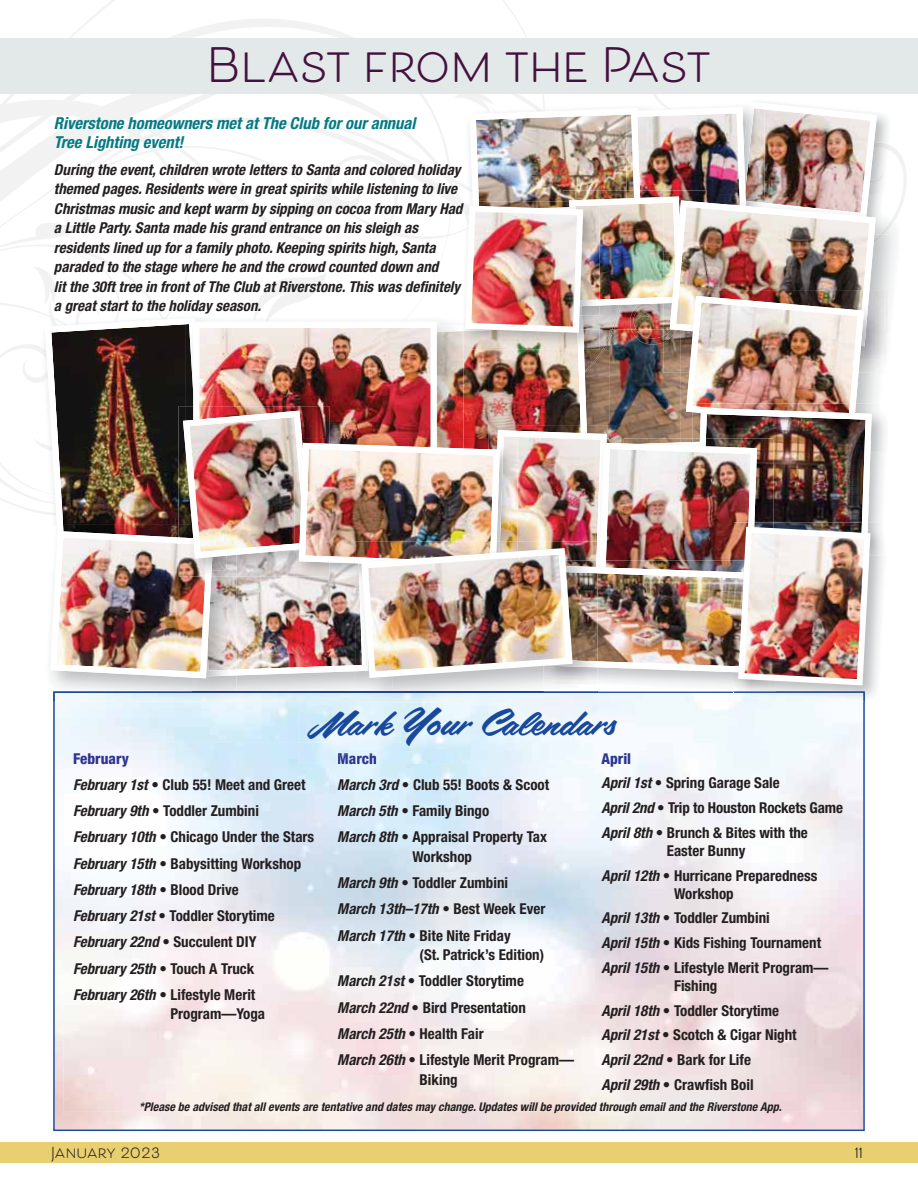
<style>
.page{position:relative;width:918px;height:1188px;background:#fff}
.page>*{position:absolute;margin:0;border:0;box-sizing:border-box;transform-origin:0 0}
.t1{font:700 46.5px "Beloved Sans Basic";color:#43113d}
.t2{font:31.5px "Filmotype La Salle";color:#18499c}
.t3{font:italic 700 condensed 16.5px/19.5px "Helvetica Neue";color:#047a84}
.t4{font:700 condensed 15px/26.2px "Helvetica Neue";color:#231f20}
.t5{font:italic 700 condensed 15px/19.5px "Helvetica Neue";color:#231f20}
.t6{font:700 15px "Beloved Sans Basic";letter-spacing:.02em;color:#231f20}
.t7{font:800 condensed 15px "Helvetica Neue";color:#303691}
.t8{font:800 condensed 15px "Helvetica Neue";color:#2e358f}
.t9{font:italic 700 condensed 15px "Helvetica Neue";color:#221e1f}
.t10{font:italic 700 condensed 12px "Helvetica Neue";color:#231f20}
.s1{font-weight:800;color:#2e358f}
.s2{font-style:italic}
.s3{color:#2e358f}
.s4{color:#2f3590}
</style>
<div class="page">
<svg style="left:53px;top:691px;width:812px;height:440px"></svg>
<svg style="left:69px;top:0;width:458px;height:38px"></svg>
<div style="left:0;top:1142px;width:918px;height:21px;background:#e8cf6f"></div>
<div style="left:0;top:38px;width:918px;height:55px;background:#e3e8e9"></div>
<img style="left:64px;top:743px;width:797px;height:368px">
<img style="left:601px;top:764px;width:29px;height:2px">
<img style="left:298px;top:697px;width:338px;height:67px">
<img style="left:338px;top:753px;width:38px;height:11px">
<img style="left:877px;top:143px;width:14px;height:40px">
<img style="left:236px;top:689px;width:119px;height:12px">
<img style="left:298px;top:697px;width:57px;height:4px">
<img style="left:877px;top:195px;width:25px;height:49px">
<img style="left:877px;top:194px;width:14px;height:40px">
<img style="left:880px;top:220px;width:11px;height:14px">
<img style="left:192px;top:701px;width:44px;height:1px">
<img style="left:53px;top:691px;width:139px;height:11px">
<img style="left:192px;top:689px;width:44px;height:12px">
<img style="left:734px;top:691px;width:131px;height:11px">
<img style="left:393px;top:691px;width:205px;height:6px">
<img style="left:355px;top:697px;width:243px;height:6px">
<img style="left:355px;top:691px;width:38px;height:10px">
<img style="left:0;top:93px;width:877px;height:596px">
<h1 class="t1" style="left:207px;top:39px;width:506px">Blast from the Past</h1>
<p class="t3" style="left:54px;top:115px;width:366px">Riverstone homeowners met at The Club forourannual<br>Tree Lighting event!</p>
<p class="t5" style="left:54px;top:161px;width:411px">During the event,children wrote letters to Santa and colored holiday themed pages.Residents were in great spirits while listening to live Christmas music and kept warm by sipping on cocoa from Mary Ha a Little Party.Santa made his grand entrance on his sleigh as residents lined up fora family photo.Keeping spirits high,Santa paraded to the stage where he and the crowd counted down and<br>lit the 30ft tree in front of The Club at Riverstone.This was definitel a reat start to the holida season.</p>
<p class="t9" style="left:455px;top:203px;width:12px">d</p>
<p class="t9" style="left:453px;top:281px;width:11px">y</p>
<p class="t9" style="left:65px;top:300px;width:12px">g</p>
<p class="t9" style="left:205px;top:300px;width:11px">y</p>
<h2 class="t2" style="left:306px;top:704px;width:311px">Mark Your Calendars</h2>
<p class="t4" style="left:73px;top:747px;width:243px"><span class="s1">February<br></span><span class="s2">February 1st</span> • Club 55! Meet and Greet<br><span class="s2">February 9th</span> • Toddler Zumbini<br><span class="s2">February 10th</span> • Chicago Under the Stars<br><span class="s2">February 15th</span> • Babysitting Workshop<br><span class="s2">February 18th</span> • Blood Drive<br><span class="s2">February 21st</span> • Toddler Storytime<br><span class="s2">February 22nd</span> • Succulent DIY<br><span class="s2">February 25th</span> • Touch A Truck<br><span class="s2">February 26th</span> • Lifestyle Merit</p>
<p class="t4" style="left:170px;top:1003px;width:96px">Program—Yoga</p>
<p class="t7" style="left:337px;top:753px;width:41px">Ma<span class="s3">rc</span><span class="s4">h</span></p>
<p class="t8" style="left:601px;top:753px;width:31px"><span class="s4">A</span>pril</p>
<p class="t4" style="left:337px;top:773px;width:213px"><span class="s2">March 3rd</span> • Club 55! Boots &amp; Scoot<br><span class="s2">March 5th</span> • Family Bingo<br><span class="s2">March 8th</span> • Appraisal Property Tax</p>
<p class="t4" style="left:337px;top:845px;width:210px;text-indent:75px">Workshop<br><span class="s2">March 9th</span> • Toddler Zumbini<br><span class="s2">March 13th–17th</span> • Best Week Ever<br><span class="s2">March 17th</span> • Bite Nite Friday</p>
<p class="t4" style="left:337px;top:943px;width:238px;text-indent:82px">(St. Patrick’s Edition)<br><span class="s2">March 21st</span> • Toddler Storytime<br><span class="s2">March 22nd</span> • Bird Presentation<br><span class="s2">March 25th</span> • Health Fair<br><span class="s2">March 26th</span> • Lifestyle Merit Program—</p>
<p class="t4" style="left:420px;top:1068px;width:40px">Biking</p>
<p class="t4" style="left:601px;top:772px;width:243px;line-height:24.8px"><span class="s2">April1st</span> • Spring Garage Sale<br><span class="s2">April2nd</span> • Trip to Houston Rockets Game<br><span class="s2">April8th</span> • Brunch &amp; Bites with the</p>
<p class="t4" style="left:601px;top:840px;width:217px;line-height:24.8px;text-align:center">Easter Bunny<br><span class="s2">April12th</span> • Hurricane Preparedness</p>
<p class="t4" style="left:601px;top:883px;width:229px;line-height:24.8px;text-indent:73px">Workshop<br><span class="s2">April13th</span> • Toddler Zumbini<br><span class="s2">April15th</span> • Kids Fishing Tournament<br><span class="s2">April15th</span> • Lifestyle Merit Program—</p>
<p class="t4" style="left:601px;top:975px;width:197px;line-height:24.8px;text-indent:73px">Fishing<br><span class="s2">April18th</span> • Toddler Storytime<br><span class="s2">April21st</span> • Scotch &amp; Cigar Night<br><span class="s2">April22nd</span> • Bark for Life<br><span class="s2">April29th</span> • Crawfish Boil</p>
<p class="t10" style="left:139px;top:1103px;width:646px">*Please be advised that allevents are tentative and dates may change.Updates willbe provided through emailand the Riverstone App.</p>
<p class="t6" style="left:51px;top:1144px;width:110px">January 2023</p>
<p class="t6" style="left:855px;top:1144px;width:9px">11</p>
</div>
